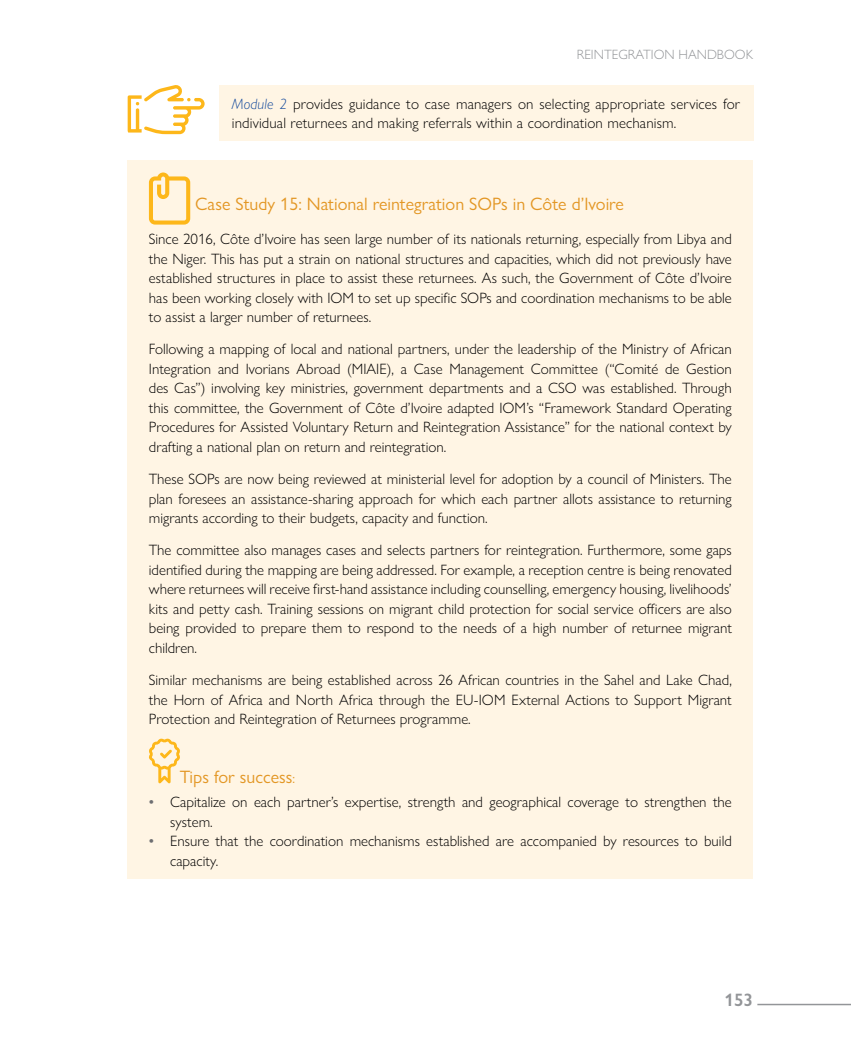
<style>
.page{position:relative;width:851px;height:1063px;background:#fff}
.page>*{position:absolute;margin:0;border:0;box-sizing:border-box;transform-origin:0 0}
.t1{font:18px "Gill Sans Nova";color:#e39725}
.t2{font:600 18px "Gill Sans Nova";color:#939598}
.t3{font:300 15px/19.5px "Gill Sans Nova";color:#000;text-align:justify}
.t4{font:300 13.5px "Gill Sans Nova";color:#939598}
.s1{font-style:italic;color:#13499c}
.s2{font-size:13.5px}
.s3{font-weight:500;color:#6d6e71}
</style>
<div class="page">
<hr style="left:757px;top:1004px;width:93px;height:1px;background:#939598">
<div style="left:219px;top:85px;width:534px;height:56px;background:#fff5e4"></div>
<svg style="left:128px;top:85px;width:76px;height:49px"></svg>
<div style="left:128px;top:160px;width:625px;height:718px;background:#fff5e4"></div>
<svg style="left:149px;top:172px;width:41px;height:53px"></svg>
<svg style="left:149px;top:738px;width:31px;height:45px"></svg>
<p class="t4" style="left:576px;top:46px;width:178px">REINTEGRATION HANDBOOK</p>
<p class="t3" style="left:232px;top:94px;width:510px"><span class="s1">Module 2</span> provides guidance to case managers on selecting appropriate services for individual returnees and making referrals within a coordination mechanism.</p>
<p class="t1" style="left:195px;top:192px;width:430px">Case Study 15: National reintegration SOPs in Côte d’Ivoire</p>
<p class="t3" style="left:149px;top:229px;width:584px">Since 2016, Côte d’Ivoire has seen large number of its nationals returning, especially from Libya and the Niger. This has put a strain on national structures and capacities, which did not previously have established structures in place to assist these returnees. As such, the Government of Côte d’Ivoire has been working closely with IOM to set up specific SOPs and coordination mechanisms to be able to assist a larger number of returnees.</p>
<p class="t3" style="left:149px;top:339px;width:584px">Following a mapping of local and national partners, under the leadership of the Ministry of African Integration and Ivorians Abroad (MIAIE), a Case Management Committee (“Comité de Gestion des Cas”) involving key ministries, government departments and a CSO was established. Through this committee, the Government of Côte d’Ivoire adapted IOM’s “Framework Standard Operating Procedures for Assisted Voluntary Return and Reintegration Assistance” for the national context by drafting a national plan on return and reintegration.</p>
<p class="t3" style="left:149px;top:469px;width:584px">These SOPs are now being reviewed at ministerial level for adoption by a council of Ministers. The plan foresees an assistance-sharing approach for which each partner allots assistance to returning migrants according to their budgets, capacity and function.</p>
<p class="t3" style="left:149px;top:540px;width:584px">The committee also manages cases and selects partners for reintegration. Furthermore, some gaps identified during the mapping are being addressed. For example, a reception centre is being renovated where returnees will receive first-hand assistance including counselling, emergency housing, livelihoods’ kits and petty cash. Training sessions on migrant child protection for social service officers are also being provided to prepare them to respond to the needs of a high number of returnee migrant children.</p>
<p class="t3" style="left:149px;top:670px;width:584px">Similar mechanisms are being established across 26 African countries in the Sahel and Lake Chad, the Horn of Africa and North Africa through the EU-IOM External Actions to Support Migrant Protection and Reintegration of Returnees programme.</p>
<p class="t1" style="left:180px;top:766px;width:116px">Tips for success<span class="s2">:</span></p>
<p class="t3" style="left:170px;top:792px;width:563px;text-indent:-21px"><span class="s3">•</span> Capitalize on each partner’s expertise, strength and geographical coverage to strengthen the system.</p>
<p class="t3" style="left:170px;top:831px;width:563px;text-indent:-21px"><span class="s3">•</span> Ensure that the coordination mechanisms established are accompanied by resources to build capacity.</p>
<p class="t2" style="left:724px;top:989px;width:30px">153</p>
</div>
